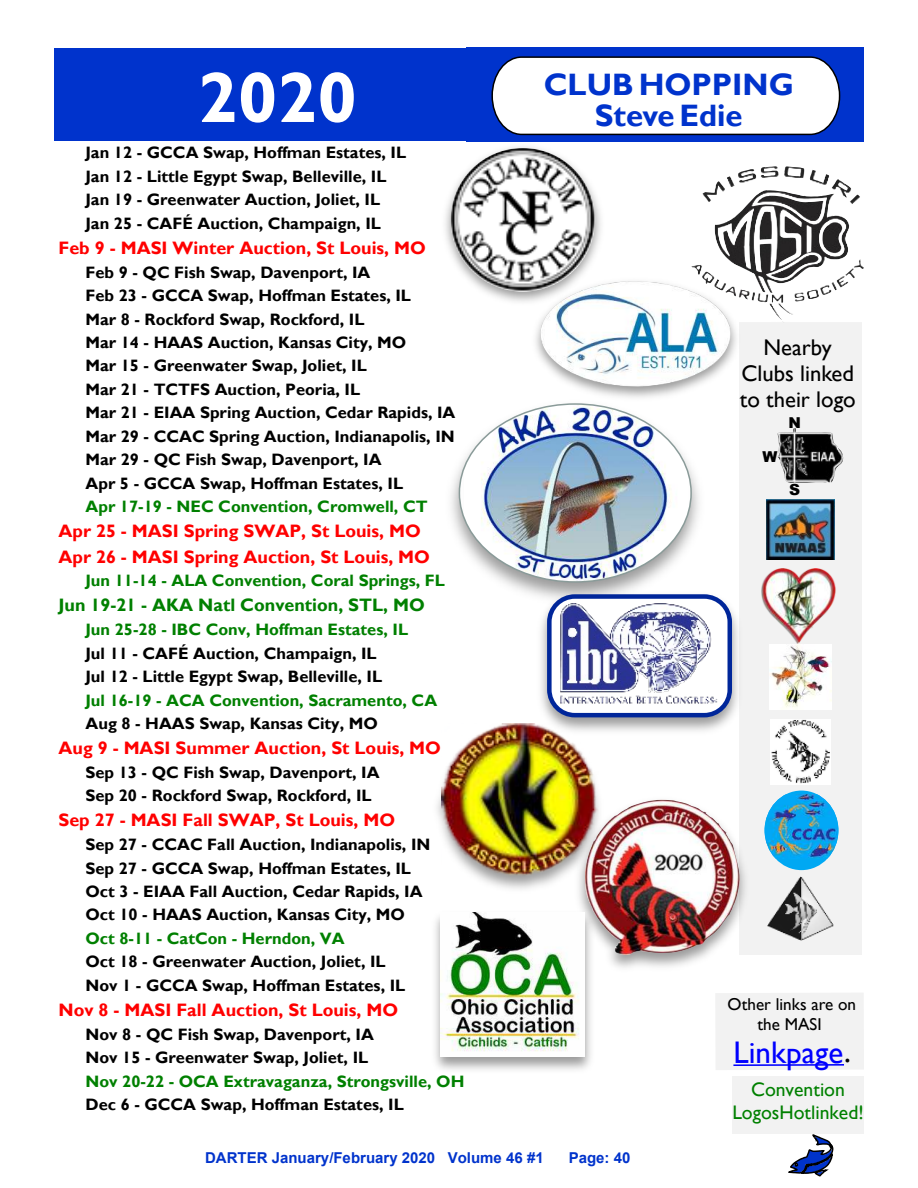
<style>
.page{position:relative;width:918px;height:1188px;background:#fff}
.page>*{position:absolute;margin:0;border:0;box-sizing:border-box;transform-origin:0 0}
.t1{font:700 72px "Gill Sans";color:#fff}
.t2{font:31.2px "Gill Sans";color:#00f}
.t3{font:700 31.05px/31px "Gill Sans";color:#03c;text-align:center}
.t4{font:22.65px/26.2px "Gill Sans";color:#000;text-align:center}
.t5{font:19.65px/22.6px "Gill Sans";color:#008000;text-align:center}
.t6{font:700 18px/25.3px "Gill Sans";color:#f00}
.t7{font:700 18px "Gill Sans";color:#008000}
.t8{font:17.1px/19.8px "Gill Sans";letter-spacing:-.005em;color:#000;text-align:center}
.t9{font:700 16.5px/23.4px "Gill Sans";color:#000}
.t10{font:700 16.5px "Gill Sans";color:#008000}
.t11{font:900 15.3px "Arial";color:#000}
.t12{font:700 15px "Arial";color:#03c}
.t13{font:900 15px "Arial";color:#000}
.s1{color:#000}
</style>
<div class="page">
<svg style="left:788px;top:1134px;width:46px;height:43px"></svg>
<div style="left:740px;top:322px;width:122px;height:633px;background:#f2f2f2"></div>
<img style="left:715px;top:190px;width:137px;height:103px">
<img style="left:777px;top:428px;width:67px;height:55px">
<img style="left:766px;top:500px;width:69px;height:60px">
<img style="left:762px;top:568px;width:74px;height:76px">
<img style="left:770px;top:644px;width:62px;height:66px">
<div style="left:732px;top:1076px;width:132px;height:58px;background:#f2f2f2"></div>
<div style="left:716px;top:993px;width:148px;height:77px;background:#f2f2f2"></div>
<hr style="left:733px;top:1064px;width:111px;height:2px;background:#00f">
<img style="left:770px;top:720px;width:61px;height:64px">
<img style="left:437px;top:786px;width:123px;height:103px">
<img style="left:442px;top:723px;width:155px;height:154px">
<div style="left:765px;top:791px;width:73px;height:79px;background:#00a8f3;border-radius:50%"></div>
<img style="left:765px;top:794px;width:73px;height:65px">
<div style="left:54px;top:48px;width:420px;height:92px;background:#03c"></div>
<img style="left:438px;top:140px;width:169px;height:162px">
<img style="left:451px;top:148px;width:144px;height:144px;border-radius:50%">
<img style="left:528px;top:275px;width:215px;height:129px">
<img style="left:540px;top:281px;width:194px;height:106px">
<img style="left:571px;top:794px;width:182px;height:182px">
<img style="left:585px;top:800px;width:154px;height:154px">
<div style="left:467px;top:47px;width:397px;height:94px;background:#03c"></div>
<svg style="left:491px;top:56px;width:350px;height:80px;background:#e5e8f1"></svg>
<img style="left:451px;top:395px;width:259px;height:200px">
<img style="left:459px;top:404px;width:232px;height:178px;border-radius:50%">
<img style="left:767px;top:876px;width:67px;height:65px">
<img style="left:534px;top:589px;width:206px;height:150px">
<div style="left:547px;top:594px;width:185px;height:123px;background:#fff;border:4px solid #00269a;border-radius:26px"></div>
<img style="left:558px;top:603px;width:167px;height:105px">
<img style="left:435px;top:908px;width:162px;height:162px">
<img style="left:441px;top:912px;width:144px;height:144px">
<h1 class="t1" style="left:198px;top:72px;width:160px">2020</h1>
<p class="t9" style="left:86px;top:143px;width:322px">Jan 12 - GCCA Swap, Hoffman Estates, IL Jan 12 - Little Egypt Swap, Belleville, IL Jan 19 - Greenwater Auction, Joliet, IL Jan 25 - CAFÉ Auction, Champaign, IL</p>
<p class="t6" style="left:58px;top:237px;width:369px">Feb 9 - MASI Winter Auction, St Louis, MO</p>
<p class="t9" style="left:86px;top:262px;width:372px">Feb 9 - QC Fish Swap, Davenport, IA<br>Feb 23 - GCCA Swap, Hoffman Estates, IL<br>Mar 8 - Rockford Swap, Rockford, IL<br>Mar 14 - HAAS Auction, Kansas City, MO<br>Mar 15 - Greenwater Swap, Joliet, IL<br>Mar 21 - TCTFS Auction, Peoria, IL<br>Mar 21 - EIAA Spring Auction, Cedar Rapids, IA Mar 29 - CCAC Spring Auction, Indianapolis, IN Mar 29 - QC Fish Swap, Davenport, IA<br>Apr 5 - GCCA Swap, Hoffman Estates, IL</p>
<p class="t10" style="left:86px;top:501px;width:344px">Apr 17-19 - NEC Convention, Cromwell, CT</p>
<p class="t6" style="left:58px;top:520px;width:373px">Apr 25 - MASI Spring SWAP, St Louis, MO<br>Apr 26 - MASI Spring Auction, St Louis, MO</p>
<p class="t10" style="left:86px;top:575px;width:361px">Jun 11-14 - ALA Convention, Coral Springs, FL</p>
<p class="t7" style="left:58px;top:599px;width:368px">Jun 19-21 - AKA Natl Convention, STL, MO</p>
<p class="t10" style="left:86px;top:624px;width:324px">Jun 25-28 - IBC Conv, Hoffman Estates, IL</p>
<p class="t9" style="left:86px;top:643px;width:298px">Jul 11 - CAFÉ Auction, Champaign, IL<br>Jul 12 - Little Egypt Swap, Belleville, IL</p>
<p class="t10" style="left:86px;top:694px;width:353px">Jul 16-19 - ACA Convention, Sacramento, CA</p>
<p class="t9" style="left:86px;top:714px;width:294px">Aug 8 - HAAS Swap, Kansas City, MO</p>
<p class="t6" style="left:58px;top:737px;width:384px">Aug 9 - MASI Summer Auction, St Louis, MO</p>
<p class="t9" style="left:86px;top:762px;width:296px">Sep 13 - QC Fish Swap, Davenport, IA<br>Sep 20 - Rockford Swap, Rockford, IL</p>
<p class="t6" style="left:58px;top:809px;width:338px">Sep 27 - MASI Fall SWAP, St Louis, MO</p>
<p class="t9" style="left:86px;top:835px;width:346px">Sep 27 - CCAC Fall Auction, Indianapolis, IN Sep 27 - GCCA Swap, Hoffman Estates, IL Oct 3 - EIAA Fall Auction, Cedar Rapids, IA Oct 10 - HAAS Auction, Kansas City, MO</p>
<p class="t10" style="left:86px;top:933px;width:261px">Oct 8-11 - CatCon - Herndon, VA</p>
<p class="t9" style="left:86px;top:952px;width:321px">Oct 18 - Greenwater Auction, Joliet, IL<br>Nov 1 - GCCA Swap, Hoffman Estates, IL</p>
<p class="t6" style="left:58px;top:999px;width:341px">Nov 8 - MASI Fall Auction, St Louis, MO</p>
<p class="t9" style="left:86px;top:1024px;width:290px">Nov 8 - QC Fish Swap, Davenport, IA<br>Nov 15 - Greenwater Swap, Joliet, IL</p>
<p class="t10" style="left:86px;top:1075px;width:380px">Nov 20-22 - OCA Extravaganza, Strongsville, OH</p>
<p class="t9" style="left:86px;top:1095px;width:320px">Dec 6 - GCCA Swap, Hoffman Estates, IL</p>
<h3 class="t3" style="left:544px;top:72px;width:252px">CLUB HOPPING<br>Steve Edie</h3>
<h3 class="t4" style="left:740px;top:336px;width:117px">Nearby<br>Clubs linked to their logo</h3>
<p class="t13" style="left:762px;top:451px;width:16px">W</p>
<p class="t13" style="left:788px;top:417px;width:14px">N</p>
<p class="t11" style="left:789px;top:484px;width:13px">S</p>
<p class="t8" style="left:728px;top:996px;width:130px">Other links are on the MASI</p>
<h2 class="t2" style="left:733px;top:1041px;width:119px">Linkpage<span class="s1">.</span></h2>
<p class="t5" style="left:732px;top:1080px;width:133px">Convention<br>LogosHotlinked!</p>
<p class="t12" style="left:205px;top:1152px;width:340px">DARTER January/February 2020 Volume 46 #1</p>
<p class="t12" style="left:569px;top:1152px;width:63px">Page: 40</p>
</div>
